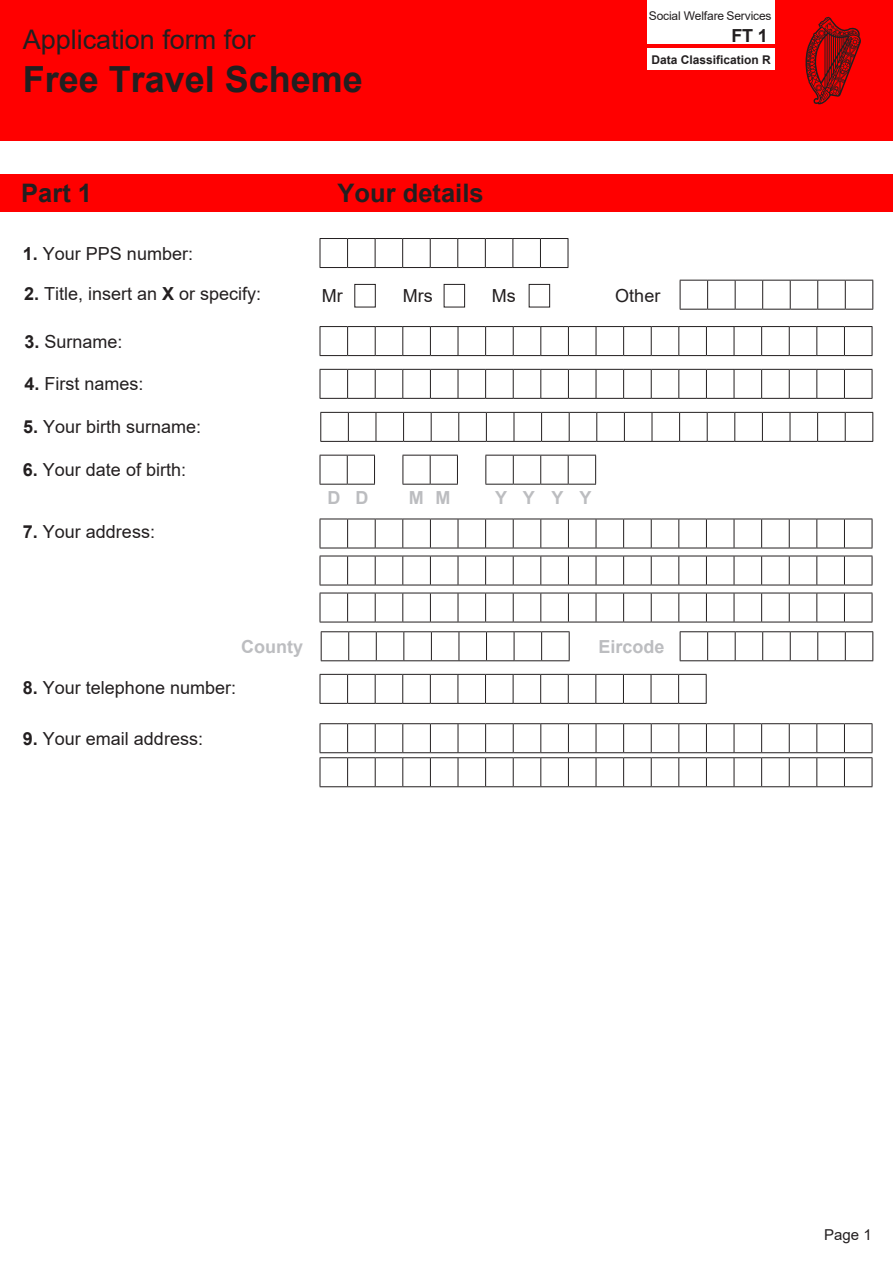
<style>
.page{position:relative;width:893px;height:1263px;background:#fff}
.page>*{position:absolute;margin:0;border:0;box-sizing:border-box;transform-origin:0 0}
.t1{font:700 36px "Arial";color:#231f20}
.t2{font:27px "Arial";color:#231f20}
.t3{font:700 25.5px "Arial";color:#231f20}
.t4{font:18px "Arial";color:#231f20}
.t5{font:700 18px "Arial";color:#bcbdc0}
.t6{font:700 18px "Arial";color:#231f20}
.t7{font:15px "Arial";color:#231f20}
.t8{font:12px "Arial";letter-spacing:-.015em;color:#231f20}
.t9{font:700 12px "Arial";color:#231f20}
.s1{font-weight:700}
</style>
<div class="page">
<hr style="left:0;top:174px;width:1px;height:38px;background:#f00">
<div style="left:1px;top:174px;width:320px;height:38px;background:#f00"></div>
<div style="left:321px;top:174px;width:572px;height:38px;background:#f00"></div>
<div style="left:0;top:0;width:893px;height:121px;background:#f00"></div>
<div style="left:133px;top:119px;width:760px;height:22px;background:#f00"></div>
<div style="left:0;top:119px;width:145px;height:22px;background:#f00"></div>
<div style="left:647px;top:0;width:128px;height:44px;background:#fff"></div>
<div style="left:647px;top:48px;width:128px;height:21px;background:#fff"></div>
<svg style="left:805px;top:17px;width:56px;height:87px"></svg>
<svg style="left:321px;top:631px;width:249px;height:30px"></svg>
<svg style="left:680px;top:631px;width:193px;height:30px"></svg>
<svg style="left:320px;top:238px;width:249px;height:30px"></svg>
<svg style="left:320px;top:326px;width:553px;height:30px"></svg>
<svg style="left:320px;top:369px;width:553px;height:30px"></svg>
<svg style="left:320px;top:455px;width:55px;height:30px"></svg>
<svg style="left:403px;top:455px;width:55px;height:30px"></svg>
<svg style="left:485px;top:455px;width:111px;height:30px"></svg>
<svg style="left:320px;top:519px;width:553px;height:30px"></svg>
<svg style="left:320px;top:556px;width:553px;height:30px"></svg>
<svg style="left:320px;top:593px;width:553px;height:30px"></svg>
<svg style="left:320px;top:674px;width:387px;height:30px"></svg>
<svg style="left:320px;top:723px;width:553px;height:64px"></svg>
<svg style="left:320px;top:412px;width:553px;height:30px"></svg>
<div style="left:354px;top:284px;width:22px;height:23px;border:1px solid #231f20"></div>
<div style="left:444px;top:284px;width:21px;height:23px;border:1px solid #231f20"></div>
<div style="left:529px;top:284px;width:21px;height:23px;border:1px solid #231f20"></div>
<svg style="left:680px;top:280px;width:193px;height:30px"></svg>
<p class="t8" style="left:649px;top:11px;width:124px">Social Welfare Services</p>
<h2 class="t2" style="left:23px;top:29px;width:234px">Application form for</h2>
<p class="t6" style="left:731px;top:28px;width:38px">FT 1</p>
<h1 class="t1" style="left:23px;top:66px;width:342px">Free Travel Scheme</h1>
<p class="t9" style="left:651px;top:55px;width:121px">Data Classification R</p>
<h3 class="t3" style="left:21px;top:184px;width:72px">Part 1</h3>
<p class="t4" style="left:23px;top:246px;width:172px"><span class="s1">1.</span> Your PPS number:</p>
<h3 class="t3" style="left:338px;top:184px;width:147px">Your details</h3>
<p class="t4" style="left:24px;top:287px;width:239px"><span class="s1">2.</span> Title, insert an <span class="s1">X</span> or specify:</p>
<p class="t4" style="left:322px;top:289px;width:22px">Mr</p>
<p class="t4" style="left:403px;top:289px;width:31px">Mrs</p>
<p class="t4" style="left:492px;top:289px;width:25px">Ms</p>
<p class="t4" style="left:615px;top:289px;width:47px">Other</p>
<p class="t4" style="left:24px;top:334px;width:100px"><span class="s1">3.</span> Surname:</p>
<p class="t4" style="left:24px;top:377px;width:121px"><span class="s1">4.</span> First names:</p>
<p class="t4" style="left:23px;top:420px;width:180px"><span class="s1">5.</span> Your birth surname:</p>
<p class="t4" style="left:23px;top:463px;width:165px"><span class="s1">6.</span> Your date of birth:</p>
<p class="t4" style="left:23px;top:524px;width:134px"><span class="s1">7.</span> Your address:</p>
<p class="t5" style="left:328px;top:491px;width:43px">D D</p>
<p class="t5" style="left:409px;top:491px;width:43px">M M</p>
<p class="t5" style="left:495px;top:491px;width:98px">Y Y Y Y</p>
<p class="t5" style="left:241px;top:640px;width:63px">County</p>
<p class="t5" style="left:599px;top:640px;width:68px">Eircode</p>
<p class="t4" style="left:23px;top:681px;width:215px"><span class="s1">8.</span> Your telephone number:</p>
<p class="t4" style="left:23px;top:732px;width:182px"><span class="s1">9.</span> Your email address:</p>
<p class="t7" style="left:824px;top:1229px;width:49px">Page 1</p>
</div>
